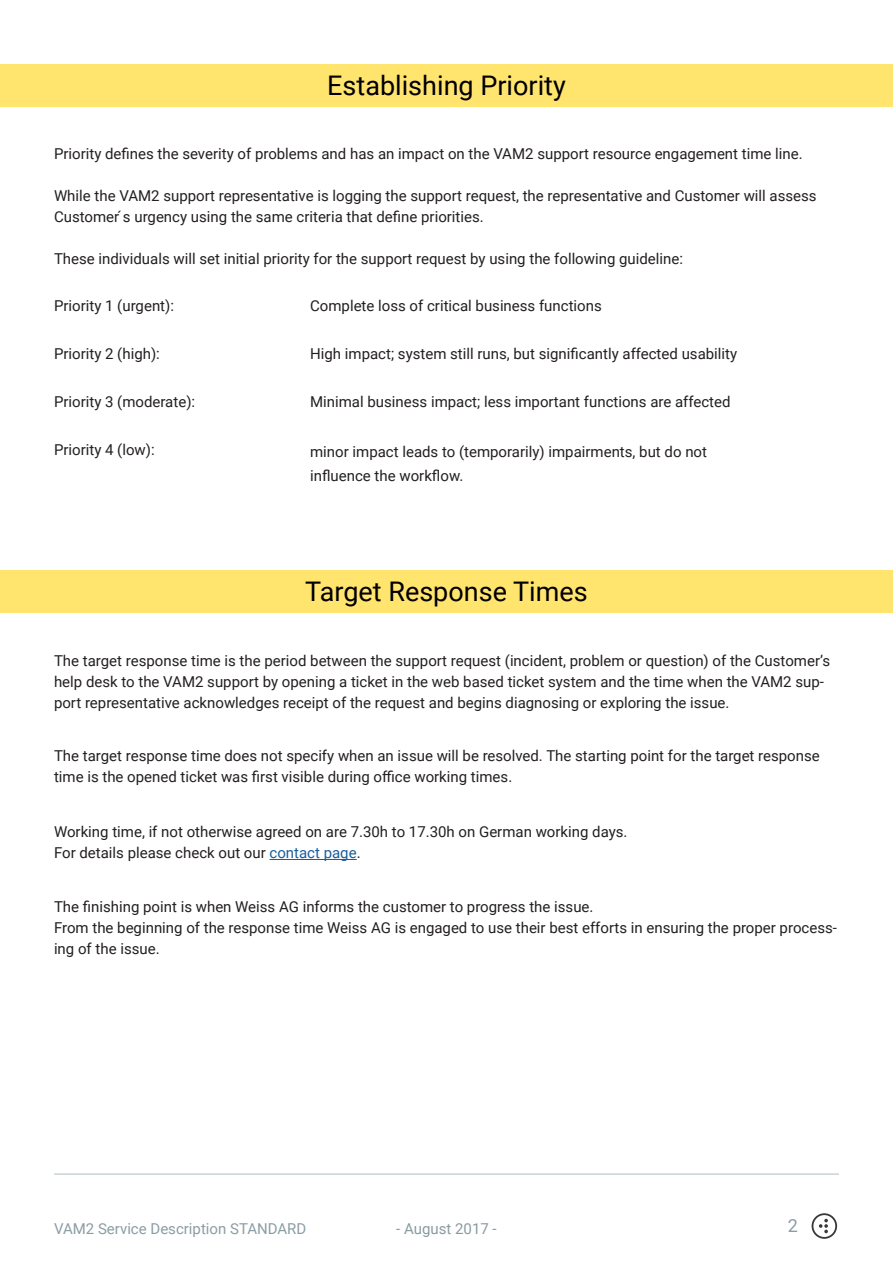
<style>
.page{position:relative;width:893px;height:1263px;background:#fff}
.page>*{position:absolute;margin:0;border:0;box-sizing:border-box;transform-origin:0 0}
.t1{font:27px "Roboto";color:#000001}
.t2{font:18px "Roboto";color:#8b9da4}
.t3{font:15px/21px "Roboto";color:#231f20}
.t4{font:15px "Roboto";color:#8b9da4}
.t5{font:15px "Roboto";color:#899ba0}
.s1{color:#175d9e}
</style>
<div class="page">
<div style="left:0;top:570px;width:893px;height:42px;background:#ffe46e"></div>
<div style="left:0;top:64px;width:893px;height:42px;background:#ffe46e"></div>
<hr style="left:54px;top:1174px;width:785px;height:1px;background:#afbec2">
<hr style="left:270px;top:859px;width:87px;height:1px;background:#175d9e">
<svg style="left:812px;top:1213px;width:25px;height:26px"></svg>
<h1 class="t1" style="left:327px;top:66px;width:240px">Establishing Priority</h1>
<p class="t3" style="left:54px;top:143px;width:750px">Priority defines the severity of problems and has an impact on the VAM2 support resource engagement time line.</p>
<p class="t3" style="left:54px;top:185px;width:764px">While the VAM2 support representative is logging the support request, the representative and Customer will assess<br>Customer ́s urgency using the same criteria that define priorities.</p>
<p class="t3" style="left:54px;top:248px;width:631px">These individuals will set initial priority for the support request by using the following guideline:</p>
<p class="t3" style="left:54px;top:295px;width:122px">Priority 1 (urgent):</p>
<p class="t3" style="left:310px;top:295px;width:293px">Complete loss of critical business functions</p>
<p class="t3" style="left:54px;top:343px;width:107px">Priority 2 (high):</p>
<p class="t3" style="left:310px;top:343px;width:428px">High impact; system still runs, but significantly affected usability</p>
<p class="t3" style="left:54px;top:390px;width:143px">Priority 3 (moderate):</p>
<p class="t3" style="left:310px;top:390px;width:422px">Minimal business impact; less important functions are affected</p>
<p class="t3" style="left:54px;top:438px;width:102px">Priority 4 (low):</p>
<p class="t3" style="left:310px;top:439px;width:398px;line-height:24px">minor impact leads to (temporarily) impairments, but do not influence the workflow.</p>
<h1 class="t1" style="left:305px;top:573px;width:284px">Target Response Times</h1>
<p class="t3" style="left:54px;top:649px;width:778px">The target response time is the period between the support request (incident, problem or question) of the Customer’s help desk to the VAM2 support by opening a ticket in the web based ticket system and the time when the VAM2 sup&shy;port representative acknowledges receipt of the request and begins diagnosing or exploring the issue.</p>
<p class="t3" style="left:54px;top:745px;width:767px">The target response time does not specify when an issue will be resolved. The starting point for the target response time is the opened ticket was first visible during office working times.</p>
<p class="t3" style="left:54px;top:821px;width:575px">Working time, if not otherwise agreed on are 7.30h to 17.30h on German working days.<br>For details please check out our <span class="s1">contact page</span>.</p>
<p class="t3" style="left:54px;top:896px;width:784px">The finishing point is when Weiss AG informs the customer to progress the issue.<br>From the beginning of the response time Weiss AG is engaged to use their best efforts in ensuring the proper process&shy;ing of the issue.</p>
<p class="t4" style="left:54px;top:1218px;width:254px">VAM2 Service Description STANDARD</p>
<p class="t5" style="left:396px;top:1218px;width:102px">- August 2017 -</p>
<p class="t2" style="left:788px;top:1213px;width:12px">2</p>
</div>
